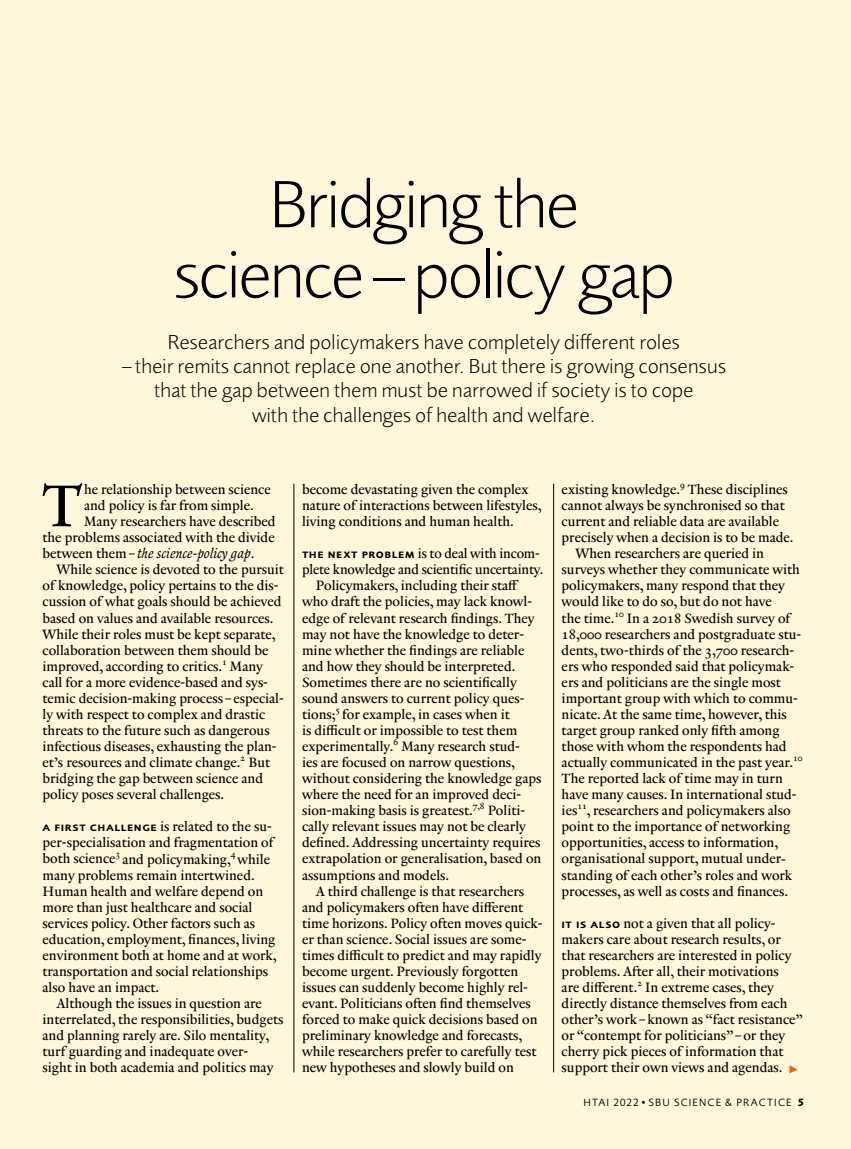
<style>
.page{position:relative;width:851px;height:1149px;background:#fff}
.page>*{position:absolute;margin:0;border:0;box-sizing:border-box;transform-origin:0 0}
.t1{font:300 69.15px/70.2px "Foundry Sans";letter-spacing:-.035em;color:#000;text-align:center}
.t2{font:60.9px "Renard No 2";color:#000}
.t3{font:300 21px/24px "Foundry Sans";color:#000;text-align:center}
.t4{font:16.5px "FF Dingbests";color:#ec6608}
.t5{font:13.8px/16px "Renard No 2";color:#000}
.t6{font:italic 13.8px "Renard No 2";color:#000}
.t7{font:10.8px "Foundry Sans";letter-spacing:.105em;color:#000}
.s1{font-style:normal}
.s2{font-family:"Foundry Sans Expert";font-weight:600;font-size:12.15px}
.s3{font-weight:700}
</style>
<div class="page">
<div style="left:0;top:0;width:850px;height:1148px;background:#fff7db"></div>
<hr style="left:293px;top:483px;width:1px;height:588px;background:#000">
<hr style="left:553px;top:483px;width:1px;height:588px;background:#000">
<h1 class="t1" style="left:173px;top:170px;width:503px">Bridging the science–policy gap</h1>
<p class="t3" style="left:121px;top:330px;width:606px">Researchers and policymakers have completely different roles<br>–their remits cannot replace one another. But there is growing consensus that the gap between them must be narrowed if society is to cope<br>with the challenges of health and welfare.</p>
<h2 class="t2" style="left:42px;top:469px;width:42px">T</h2>
<p class="t5" style="left:84px;top:481px;width:188px">he relationship between science</p>
<p class="t5" style="left:84px;top:497px;width:171px">and policy is far from simple.</p>
<p class="t5" style="left:84px;top:513px;width:193px">Many researchers have described</p>
<p class="t5" style="left:43px;top:530px;width:233px">the problems associated with the divide</p>
<p class="t6" style="left:43px;top:545px;width:213px"><span class="s1">between them–</span>the science-policy gap<span class="s1">.</span></p>
<p class="t5" style="left:56px;top:562px;width:229px">While science is devoted to the pursuit</p>
<p class="t5" style="left:43px;top:578px;width:237px">of knowledge, policy pertains to the dis-</p>
<p class="t5" style="left:43px;top:594px;width:240px">cussion of what goals should be achieved</p>
<p class="t5" style="left:43px;top:610px;width:232px">based on values and available resources.</p>
<p class="t5" style="left:43px;top:626px;width:234px">While their roles must be kept separate,</p>
<p class="t5" style="left:43px;top:642px;width:227px">collaboration between them should be</p>
<p class="t5" style="left:43px;top:658px;width:221px">improved, according to critics.<sup>1</sup> Many</p>
<p class="t5" style="left:43px;top:674px;width:227px">call for a more evidence-based and sys-</p>
<p class="t5" style="left:43px;top:690px;width:243px">temic decision-making process –especial-</p>
<p class="t5" style="left:43px;top:706px;width:224px">ly with respect to complex and drastic</p>
<p class="t5" style="left:43px;top:722px;width:228px">threats to the future such as dangerous</p>
<p class="t5" style="left:43px;top:738px;width:235px">infectious diseases, exhausting the plan-</p>
<p class="t5" style="left:43px;top:754px;width:229px">et’s resources and climate change.<sup>2</sup> But</p>
<p class="t5" style="left:43px;top:770px;width:222px">bridging the gap between science and</p>
<p class="t5" style="left:43px;top:786px;width:183px">policy poses several challenges.</p>
<p class="t5" style="left:43px;top:818px;width:235px"><span class="s2">a first challenge</span> is related to the su&shy;per-specialisation and fragmentation of both science<sup>3</sup> and policymaking,<sup>4</sup> while many problems remain intertwined.<br>Human health and welfare depend on more than just healthcare and social services policy. Other factors such as education, employment, finances, living environment both at home and at work, transportation and social relationships also have an impact.</p>
<p class="t5" style="left:43px;top:995px;width:242px;text-indent:14px">Although the issues in question are interrelated, the responsibilities, budgets and planning rarely are. Silo mentality, turf guarding and inadequate over-<br>sight in both academia and politics may</p>
<p class="t5" style="left:302px;top:481px;width:241px">become devastating given the complex nature of interactions between lifestyles, living conditions and human health.</p>
<p class="t5" style="left:302px;top:546px;width:239px"><span class="s2">the next problem</span> is to deal with incom-</p>
<p class="t5" style="left:302px;top:562px;width:243px">plete knowledge and scientific uncertainty.</p>
<p class="t5" style="left:316px;top:578px;width:204px">Policymakers, including their staff</p>
<p class="t5" style="left:302px;top:594px;width:231px">who draft the policies, may lack knowl-</p>
<p class="t5" style="left:302px;top:610px;width:233px">edge of relevant research findings. They</p>
<p class="t5" style="left:302px;top:626px;width:223px">may not have the knowledge to deter-</p>
<p class="t5" style="left:302px;top:642px;width:224px">mine whether the findings are reliable</p>
<p class="t5" style="left:302px;top:658px;width:215px">and how they should be interpreted.</p>
<p class="t5" style="left:302px;top:674px;width:216px">Sometimes there are no scientifically</p>
<p class="t5" style="left:302px;top:690px;width:224px">sound answers to current policy ques-</p>
<p class="t5" style="left:302px;top:706px;width:209px">tions;<sup>5</sup> for example, in cases when it</p>
<p class="t5" style="left:302px;top:722px;width:217px">is difficult or impossible to test them</p>
<p class="t5" style="left:302px;top:738px;width:219px">experimentally.<sup>6</sup> Many research stud-</p>
<p class="t5" style="left:302px;top:754px;width:214px">ies are focused on narrow questions,</p>
<p class="t5" style="left:302px;top:770px;width:241px">without considering the knowledge gaps</p>
<p class="t5" style="left:302px;top:786px;width:220px">where the need for an improved deci-</p>
<p class="t5" style="left:302px;top:802px;width:224px">sion-making basis is greatest.<sup>7,8</sup> Politi-</p>
<p class="t5" style="left:302px;top:818px;width:225px">cally relevant issues may not be clearly</p>
<p class="t5" style="left:302px;top:834px;width:240px">defined. Addressing uncertainty requires</p>
<p class="t5" style="left:302px;top:851px;width:241px">extrapolation or generalisation, based on</p>
<p class="t5" style="left:302px;top:867px;width:149px">assumptions and models.</p>
<p class="t5" style="left:316px;top:883px;width:210px">A third challenge is that researchers</p>
<p class="t5" style="left:302px;top:899px;width:223px">and policymakers often have different</p>
<p class="t5" style="left:302px;top:915px;width:242px">time horizons. Policy often moves quick-</p>
<p class="t5" style="left:302px;top:931px;width:226px">er than science. Social issues are some-</p>
<p class="t5" style="left:302px;top:947px;width:240px">times difficult to predict and may rapidly</p>
<p class="t5" style="left:302px;top:963px;width:217px">become urgent. Previously forgotten</p>
<p class="t5" style="left:302px;top:979px;width:227px">issues can suddenly become highly rel-</p>
<p class="t5" style="left:302px;top:995px;width:230px">evant. Politicians often find themselves</p>
<p class="t5" style="left:302px;top:1011px;width:237px">forced to make quick decisions based on</p>
<p class="t5" style="left:302px;top:1027px;width:221px">preliminary knowledge and forecasts,</p>
<p class="t5" style="left:302px;top:1043px;width:236px">while researchers prefer to carefully test</p>
<p class="t5" style="left:302px;top:1059px;width:213px">new hypotheses and slowly build on</p>
<p class="t5" style="left:561px;top:481px;width:228px">existing knowledge.<sup>9</sup> These disciplines</p>
<p class="t5" style="left:561px;top:497px;width:225px">cannot always be synchronised so that</p>
<p class="t5" style="left:561px;top:513px;width:219px">current and reliable data are available</p>
<p class="t5" style="left:561px;top:530px;width:233px">precisely when a decision is to be made.</p>
<p class="t5" style="left:575px;top:546px;width:190px">When researchers are queried in</p>
<p class="t5" style="left:561px;top:562px;width:240px">surveys whether they communicate with</p>
<p class="t5" style="left:561px;top:578px;width:224px">policymakers, many respond that they</p>
<p class="t5" style="left:561px;top:594px;width:212px">would like to do so, but do not have</p>
<p class="t5" style="left:561px;top:610px;width:232px">the time.<sup>10</sup> In a 2018 Swedish survey of</p>
<p class="t5" style="left:561px;top:626px;width:241px">18,000 researchers and postgraduate stu-</p>
<p class="t5" style="left:561px;top:642px;width:234px">dents, two-thirds of the 3,700 research-</p>
<p class="t5" style="left:561px;top:658px;width:234px">ers who responded said that policymak-</p>
<p class="t5" style="left:561px;top:674px;width:221px">ers and politicians are the single most</p>
<p class="t5" style="left:561px;top:690px;width:238px">important group with which to commu-</p>
<p class="t5" style="left:561px;top:706px;width:226px">nicate. At the same time, however, this</p>
<p class="t5" style="left:561px;top:722px;width:219px">target group ranked only fifth among</p>
<p class="t5" style="left:561px;top:738px;width:226px">those with whom the respondents had</p>
<p class="t5" style="left:561px;top:754px;width:242px">actually communicated in the past year.<sup>10</sup></p>
<p class="t5" style="left:561px;top:770px;width:223px">The reported lack of time may in turn</p>
<p class="t5" style="left:561px;top:786px;width:236px">have many causes. In international stud-</p>
<p class="t5" style="left:561px;top:802px;width:230px">ies<sup>11</sup>, researchers and policymakers also</p>
<p class="t5" style="left:561px;top:818px;width:230px">point to the importance of networking</p>
<p class="t5" style="left:561px;top:834px;width:218px">opportunities, access to information,</p>
<p class="t5" style="left:561px;top:851px;width:226px">organisational support, mutual under-</p>
<p class="t5" style="left:561px;top:867px;width:232px">standing of each other’s roles and work</p>
<p class="t5" style="left:561px;top:883px;width:228px">processes, as well as costs and finances.</p>
<p class="t5" style="left:561px;top:915px;width:242px"><span class="s2">it is also</span> not a given that all policy&shy;makers care about research results, or that researchers are interested in policy problems. After all, their motivations<br>are different.<sup>2</sup> In extreme cases, they directly distance themselves from each other’s work–known as “fact resistance” or “contempt for politicians”–or they cherry pick pieces of information that support their own views and agendas.</p>
<p class="t4" style="left:787px;top:1059px;width:13px">&gt;</p>
<p class="t7" style="left:583px;top:1096px;width:222px">HTAI 2022•SBU SCIENCE &amp; PRACTICE <span class="s3">5</span></p>
</div>
